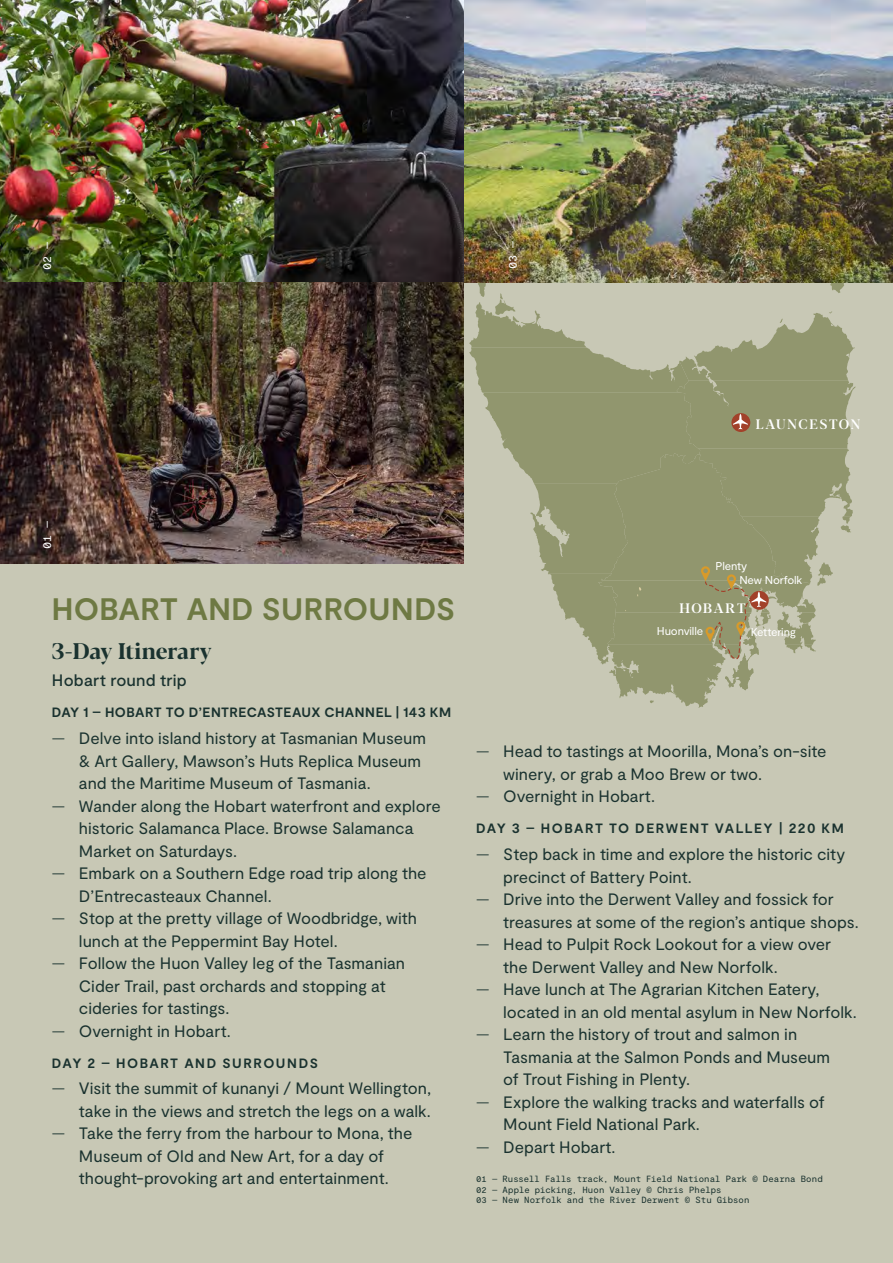
<style>
.page{position:relative;width:893px;height:1263px;background:#c8c8b5}
.page>*{position:absolute;margin:0;border:0;box-sizing:border-box;transform-origin:0 0}
.t1{font:700 31.05px "Moderat";letter-spacing:.005em;color:#6e7943}
.t2{font:700 22.5px "Blacker Display";letter-spacing:-.01em;color:#1a322f}
.t3{font:16.5px/22.5px "Moderat";color:#1a322f}
.t4{font:500 16.5px "Moderat";letter-spacing:.01em;color:#1a322f}
.t5{font:500 13.65px "Blacker Display";letter-spacing:.13em;color:#fff}
.t6{font:700 13.5px "Moderat";letter-spacing:.025em;color:#1a322f}
.t7{font:700 13.5px "Moderat";letter-spacing:.105em;color:#1a322f}
.t8{font:700 13.5px "Moderat";letter-spacing:.115em;color:#1a322f}
.t9{font:12px "Moderat Mono Regular";color:#fff}
.t10{font:11.4px/14px "Moderat";letter-spacing:-.015em;color:#fff}
.t11{font:9px/10.8px "Moderat Mono Regular";color:#1a322f}
.s1{font-weight:300}
</style>
<div class="page">
<svg style="left:469px;top:283px;width:387px;height:425px"></svg>
<img style="left:463px;top:0;width:430px;height:283px">
<img style="left:0;top:0;width:463px;height:282px">
<img style="left:0;top:282px;width:463px;height:281px">
<p class="t9" style="left:40px;top:270px;width:30px;rotate:-90deg">02 —</p>
<p class="t9" style="left:505px;top:269px;width:30px;rotate:-90deg">03 —</p>
<p class="t5" style="left:756px;top:416px;width:106px">LAUNCESTON</p>
<p class="t9" style="left:40px;top:549px;width:30px;rotate:-90deg">01 —</p>
<h1 class="t1" style="left:52px;top:591px;width:405px">HOBART AND SURROUNDS</h1>
<h2 class="t2" style="left:52px;top:638px;width:161px">3-Day Itinerary</h2>
<p class="t4" style="left:52px;top:671px;width:136px">Hobart round trip</p>
<p class="t6" style="left:52px;top:705px;width:401px">DAY 1 – HOBART TO D’ENTRECASTEAUX CHANNEL | 143 KM</p>
<p class="t3" style="left:79px;top:728px;width:349px;text-indent:-27px"><span class="s1">—</span> Delve into island history at Tasmanian Museum &amp; Art Gallery, Mawson’s Huts Replica Museum and the Maritime Museum of Tasmania.</p>
<p class="t3" style="left:79px;top:795px;width:363px;text-indent:-27px"><span class="s1">—</span> Wander along the Hobart waterfront and explore historic Salamanca Place. Browse Salamanca<br>Market on Saturdays.</p>
<p class="t3" style="left:79px;top:863px;width:349px;text-indent:-27px"><span class="s1">—</span> Embark on a Southern Edge road trip along the<br>D’Entrecasteaux Channel.</p>
<p class="t3" style="left:79px;top:908px;width:340px;text-indent:-27px"><span class="s1">—</span> Stop at the pretty village of Woodbridge, with lunch at the Peppermint Bay Hotel.</p>
<p class="t3" style="left:79px;top:953px;width:328px;text-indent:-27px"><span class="s1">—</span> Follow the Huon Valley leg of the Tasmanian<br>Cider Trail, past orchards and stopping at cideries for tastings.</p>
<p class="t3" style="left:52px;top:1020px;width:180px"><span class="s1">—</span> Overnight in Hobart.</p>
<p class="t8" style="left:52px;top:1055px;width:267px">DAY 2 – HOBART AND SURROUNDS</p>
<p class="t3" style="left:52px;top:1078px;width:381px;text-align:right"><span class="s1">—</span> Visit the summit of kunanyi / Mount Wellington, take in the views and stretch the legs on a walk.</p>
<p class="t3" style="left:52px;top:1123px;width:362px;text-align:center"><span class="s1">—</span> Take the ferry from the harbour to Mona, the<br>Museum of Old and New Art, for a day of thought-provoking art and entertainment.</p>
<p class="t10" style="left:739px;top:559px;width:65px;text-indent:-24px">Plenty<br>New Norfolk</p>
<p class="t5" style="left:679px;top:600px;width:68px">HOBART</p>
<p class="t10" style="left:657px;top:625px;width:48px">Huonville</p>
<p class="t10" style="left:751px;top:625px;width:47px">Kettering</p>
<p class="t3" style="left:503px;top:741px;width:325px;text-indent:-27px"><span class="s1">—</span> Head to tastings at Moorilla, Mona’s on-site winery, or grab a Moo Brew or two.</p>
<p class="t3" style="left:476px;top:786px;width:180px"><span class="s1">—</span> Overnight in Hobart.</p>
<p class="t7" style="left:476px;top:821px;width:369px">DAY 3 – HOBART TO DERWENT VALLEY | 220 KM</p>
<p class="t3" style="left:503px;top:844px;width:344px;text-indent:-27px"><span class="s1">—</span> Step back in time and explore the historic city precinct of Battery Point.</p>
<p class="t3" style="left:503px;top:889px;width:357px;text-indent:-27px"><span class="s1">—</span> Drive into the Derwent Valley and fossick for treasures at some of the region’s antique shops.</p>
<p class="t3" style="left:503px;top:934px;width:329px;text-indent:-27px"><span class="s1">—</span> Head to Pulpit Rock Lookout for a view over the Derwent Valley and New Norfolk.</p>
<p class="t3" style="left:503px;top:979px;width:355px;text-indent:-27px"><span class="s1">—</span> Have lunch at The Agrarian Kitchen Eatery, located in an old mental asylum in New Norfolk.</p>
<p class="t3" style="left:503px;top:1024px;width:329px;text-indent:-27px"><span class="s1">—</span> Learn the history of trout and salmon in<br>Tasmania at the Salmon Ponds and Museum of Trout Fishing in Plenty.</p>
<p class="t3" style="left:503px;top:1091px;width:323px;text-indent:-27px"><span class="s1">—</span> Explore the walking tracks and waterfalls of<br>Mount Field National Park.</p>
<p class="t3" style="left:476px;top:1136px;width:141px"><span class="s1">—</span> Depart Hobart.</p>
<p class="t11" style="left:476px;top:1173px;width:348px">01 — Russell Falls track, Mount Field National Park © Dearna Bond<br>02 — Apple picking, Huon Valley © Chris Phelps<br>03 — New Norfolk and the River Derwent © Stu Gibson</p>
</div>
